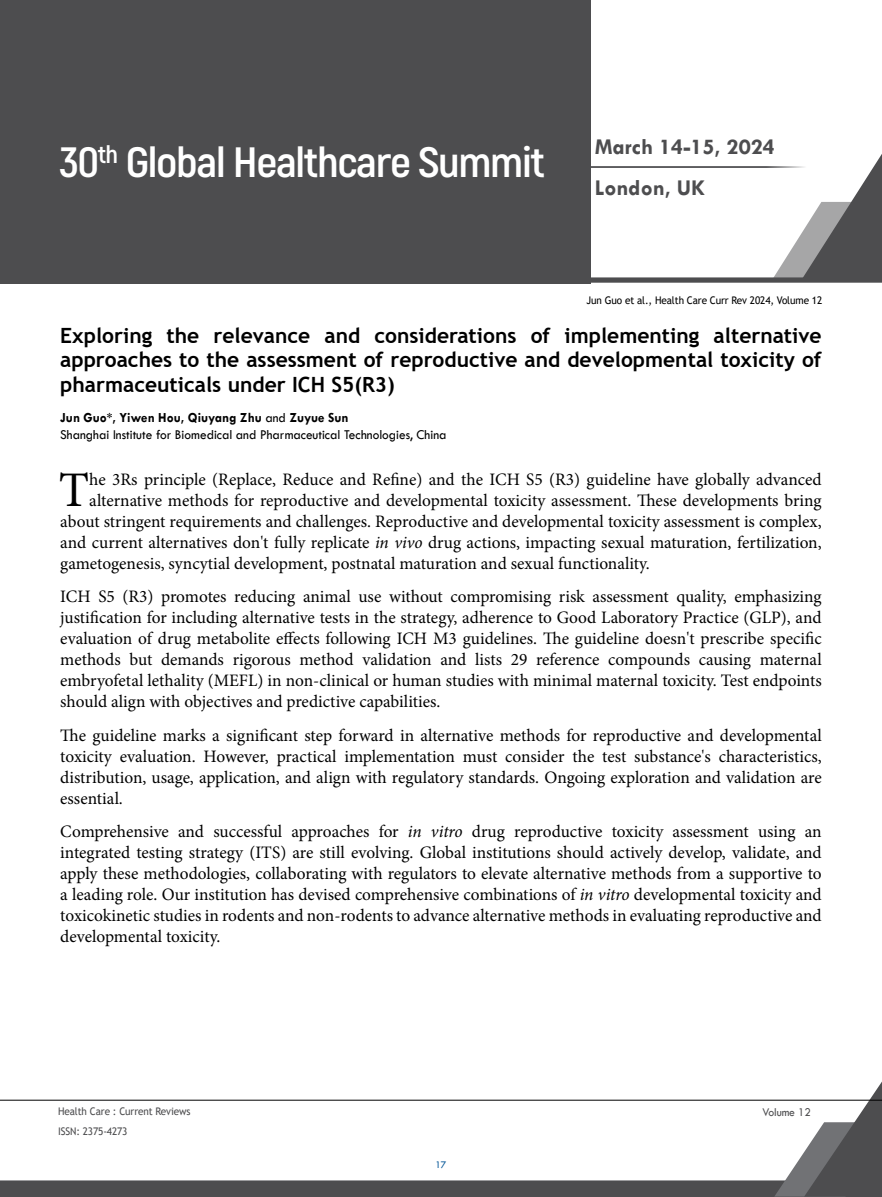
<style>
.page{position:relative;width:882px;height:1197px;background:#fff}
.page>*{position:absolute;margin:0;border:0;box-sizing:border-box;transform-origin:0 0}
.t1{font:49.88px "Minion Pro";color:#000}
.t2{font:700 42.35px "Akrobat";letter-spacing:-.03em;color:#fff;scale:1.09 1}
.t3{font:700 22.75px/41.1px "Tw Cen";color:#4d4d4f}
.t4{font:700 21px/24.5px "Trebuchet MS";color:#000;text-align:justify}
.t5{font:17.5px/21px "Minion Pro";color:#000;text-align:justify}
.t6{font:14px/17.5px "Tw Cen";color:#000;scale:.95 1}
.t7{font:12.25px "Tw Cen";letter-spacing:-.01em;color:#4d4d4f;scale:.95 1}
.t8{font:10.5px "Trebuchet MS";letter-spacing:-.01em;color:#000;scale:.95 1}
.t9{font:10.5px "Trebuchet MS";letter-spacing:-.01em;color:#4d4d4f;scale:.95 1}
.t10{font:10.5px "Tw Cen";color:#005496;scale:.95 1}
.s1{font-weight:700}
.s2{font-style:italic}
</style>
<div class="page">
<svg style="left:0;top:1081px;width:882px;height:116px"></svg>
<hr style="left:0;top:1100px;width:882px;height:1px;background:#000">
<div style="left:0;top:0;width:590px;height:283px;background:#4d4d4f"></div>
<svg style="left:590px;top:153px;width:292px;height:130px"></svg>
<h2 class="t2" style="left:59px;top:136px;width:447px">30<sup>th</sup> Global Healthcare Summit</h2>
<h3 class="t3" style="left:595px;top:126px;width:182px">March 14-15, 2024<br>London, UK</h3>
<p class="t8" style="left:587px;top:293px;width:250px">Jun Guo et al., Health Care Curr Rev 2024, Volume 12</p>
<p class="t4" style="left:60px;top:323px;width:763px">Exploring the relevance and considerations of implementing alternative approaches to the assessment of reproductive and developmental toxicity of pharmaceuticals under ICH S5(R3)</p>
<p class="t6" style="left:60px;top:409px;width:408px"><span class="s1">Jun Guo*, Yiwen Hou, Qiuyang Zhu</span> and <span class="s1">Zuyue Sun<br></span>Shanghai Institute for Biomedical and Pharmaceutical Technologies, China</p>
<h1 class="t1" style="left:59px;top:457px;width:32px">T</h1>
<p class="t5" style="left:89px;top:469px;width:734px">he 3Rs principle (Replace, Reduce and Refine) and the ICH S5 (R3) guideline have globally advanced</p>
<p class="t5" style="left:89px;top:490px;width:734px">alternative methods for reproductive and developmental toxicity assessment. These developments bring</p>
<p class="t5" style="left:60px;top:511px;width:763px">about stringent requirements and challenges. Reproductive and developmental toxicity assessment is complex,</p>
<p class="t5" style="left:60px;top:532px;width:763px">and current alternatives don't fully replicate <span class="s2">in vivo</span> drug actions, impacting sexual maturation, fertilization,</p>
<p class="t5" style="left:60px;top:553px;width:591px">gametogenesis, syncytial development, postnatal maturation and sexual functionality.</p>
<p class="t5" style="left:60px;top:586px;width:763px">ICH S5 (R3) promotes reducing animal use without compromising risk assessment quality, emphasizing justification for including alternative tests in the strategy, adherence to Good Laboratory Practice (GLP), and evaluation of drug metabolite effects following ICH M3 guidelines. The guideline doesn't prescribe specific methods but demands rigorous method validation and lists 29 reference compounds causing maternal embryofetal lethality (MEFL) in non-clinical or human studies with minimal maternal toxicity. Test endpoints should align with objectives and predictive capabilities.</p>
<p class="t5" style="left:60px;top:725px;width:763px">The guideline marks a significant step forward in alternative methods for reproductive and developmental toxicity evaluation. However, practical implementation must consider the test substance's characteristics, distribution, usage, application, and align with regulatory standards. Ongoing exploration and validation are essential.</p>
<p class="t5" style="left:60px;top:821px;width:763px">Comprehensive and successful approaches for <span class="s2">in vitro</span> drug reproductive toxicity assessment using an integrated testing strategy (ITS) are still evolving. Global institutions should actively develop, validate, and apply these methodologies, collaborating with regulators to elevate alternative methods from a supportive to a leading role. Our institution has devised comprehensive combinations of <span class="s2">in vitro</span> developmental toxicity and toxicokinetic studies in rodents and non-rodents to advance alternative methods in evaluating reproductive and developmental toxicity.</p>
<p class="t9" style="left:58px;top:1105px;width:141px">Health Care : Current Reviews</p>
<p class="t7" style="left:762px;top:1104px;width:53px">Volume 12</p>
<p class="t9" style="left:58px;top:1125px;width:75px">ISSN: 2375-4273</p>
<p class="t10" style="left:436px;top:1159px;width:13px">17</p>
</div>
